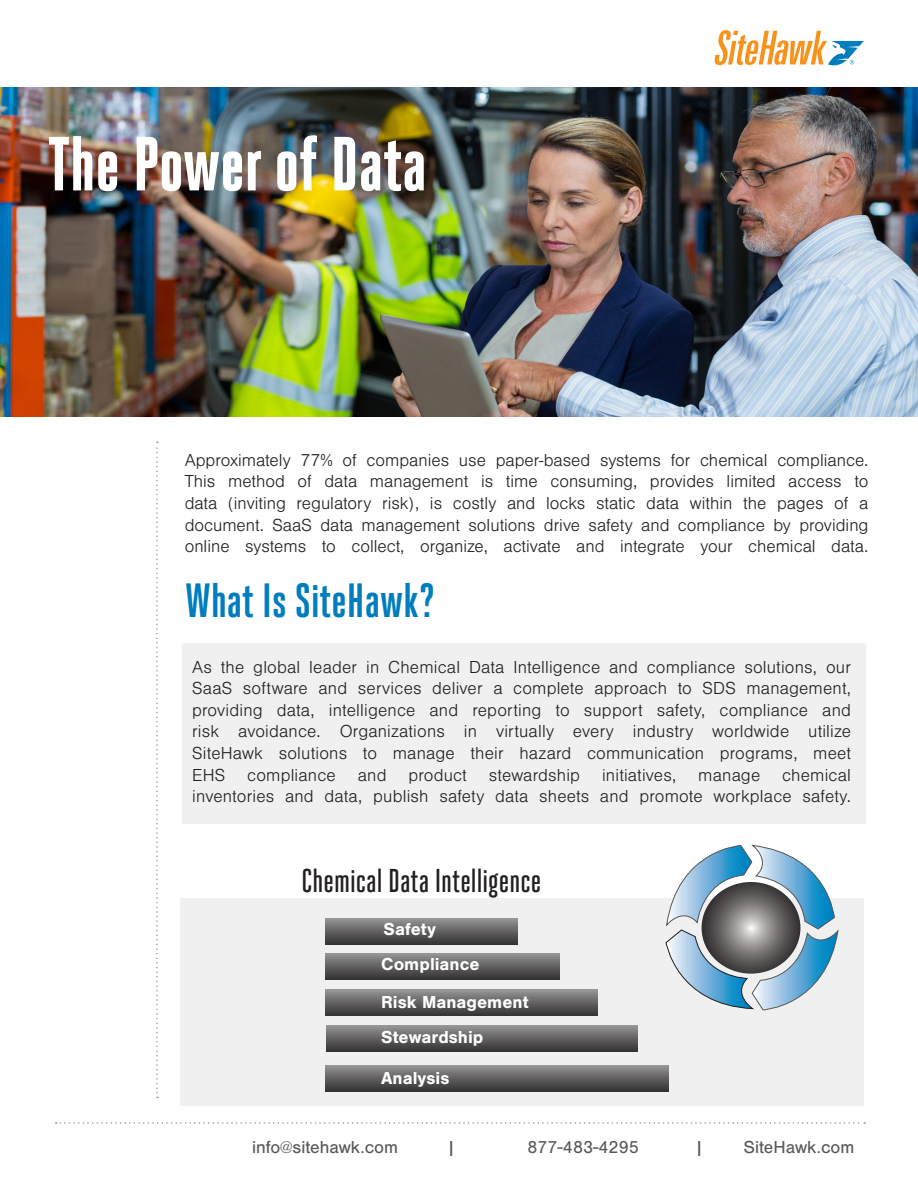
<style>
.page{position:relative;width:918px;height:1188px;background:#fff}
.page>*{position:absolute;margin:0;border:0;box-sizing:border-box;transform-origin:0 0}
.Body{font:800 76.5px "Heroic Condensed";color:#fff}
.Body-2{font:700 48px "Heroic Condensed";color:#007dbe}
.Body-3{font:500 33px "Heroic Condensed";color:#231f20}
.Body-4{font:300 18px/21.6px "Nimbus San";color:#231f20;text-align:justify}
.t1{font:700 18px "Nimbus San";color:#fff}
.t2{font:18px "Nimbus San";color:#57585a}
</style>
<div class="page">
<div style="left:180px;top:898px;width:684px;height:208px;background:#f0f0f0"></div>
<svg style="left:666px;top:845px;width:172px;height:166px"></svg>
<div style="left:325px;top:953px;width:234px;height:26px;background:linear-gradient(to bottom,#949494,#383636)"></div>
<div style="left:325px;top:990px;width:272px;height:26px;background:linear-gradient(to bottom,#939292,#373535)"></div>
<svg style="left:326px;top:1025px;width:311px;height:27px;background:#636262"></svg>
<div style="left:325px;top:1065px;width:343px;height:26px;background:linear-gradient(to bottom,#949493,#373636)"></div>
<div style="left:325px;top:918px;width:193px;height:26px;background:linear-gradient(to bottom,#969595,#393737)"></div>
<div style="left:182px;top:643px;width:683px;height:180px;background:#f0f0f0"></div>
<svg style="left:156px;top:441px;width:2px;height:657px"></svg>
<img style="left:0;top:88px;width:918px;height:328px">
<svg style="left:56px;top:1122px;width:809px;height:2px"></svg>
<svg style="left:715px;top:30px;width:149px;height:35px"></svg>
<p class="Body" style="left:48px;top:122px;width:381px">The Power of Data</p>
<p class="Body-4" style="left:185px;top:450px;width:685px">Approximately 77% of companies use paper-based systems for chemical compliance.<br>This method of data management is time consuming, provides limited access to data (inviting regulatory risk), is costly and locks static data within the pages of a document. SaaS data management solutions drive safety and compliance by providing online systems to collect, organize, activate and integrate your chemical data.</p>
<p class="Body-2" style="left:185px;top:574px;width:252px">What Is SiteHawk?</p>
<p class="Body-4" style="left:192px;top:656px;width:660px">As the global leader in Chemical Data Intelligence and compliance solutions, our SaaS software and services deliver a complete approach to SDS management, providing data, intelligence and reporting to support safety, compliance and risk avoidance. Organizations in virtually every industry worldwide utilize SiteHawk solutions to manage their hazard communication programs, meet EHS compliance and product stewardship initiatives, manage chemical inventories and data, publish safety data sheets and promote workplace safety.</p>
<p class="Body-3" style="left:302px;top:863px;width:241px">Chemical Data Intelligence</p>
<p class="t1" style="left:384px;top:919px;width:54px">Safety</p>
<p class="t1" style="left:381px;top:954px;width:100px">Compliance</p>
<p class="t1" style="left:381px;top:992px;width:149px">Risk Management</p>
<p class="t1" style="left:381px;top:1027px;width:104px">Stewardship</p>
<p class="t1" style="left:381px;top:1068px;width:70px">Analysis</p>
<p class="t2" style="left:252px;top:1137px;width:148px">info@sitehawk.com</p>
<p class="t2" style="left:447px;top:1137px;width:10px">|</p>
<p class="t2" style="left:527px;top:1137px;width:113px">877-483-4295</p>
<p class="t2" style="left:695px;top:1137px;width:10px">|</p>
<p class="t2" style="left:743px;top:1137px;width:113px">SiteHawk.com</p>
</div>
